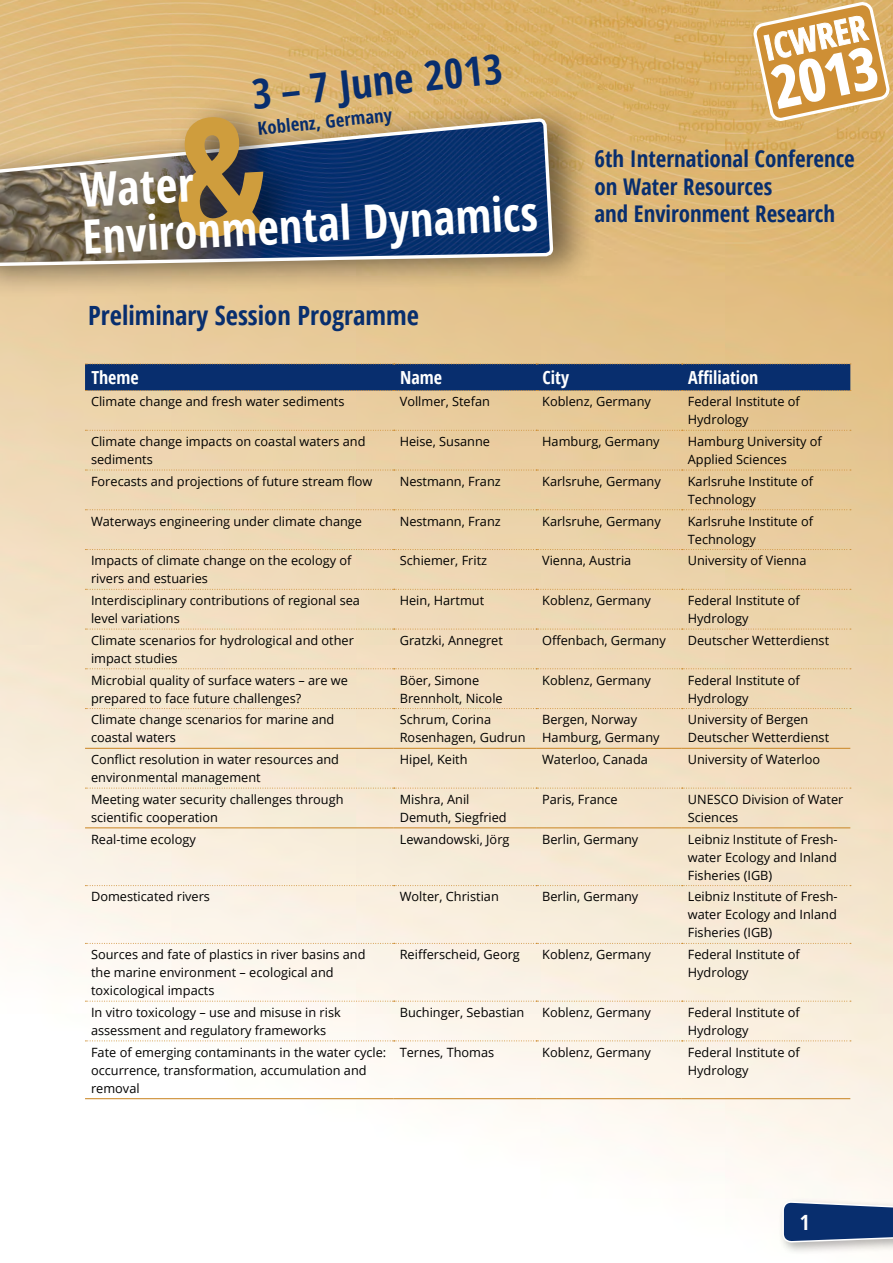
<style>
.page{position:relative;width:893px;height:1263px;background:#fff}
.page>*{position:absolute;margin:0;border:0;box-sizing:border-box;transform-origin:0 0}
.t1{font:700 condensed 47.25px "Open Sans";color:#fff}
.t2{font:700 condensed 40.5px "Open Sans";color:#082e6e}
.t3{font:700 condensed 26.55px "Open Sans";color:#082e6e}
.t4{font:700 condensed 22.95px/27.6px "Open Sans";color:#082e6e}
.t5{font:700 condensed 21px "Open Sans";color:#fff}
.t6{font:700 condensed 18px "Open Sans";color:#fff}
.t7{font:700 condensed 18px "Open Sans";color:#082e6e}
.t8{font:12.75px/18px "Open Sans";color:#000}
</style>
<div class="page">
<img style="left:0;top:0;width:893px;height:1198px">
<div style="left:778px;top:1197px;width:115px;height:59px;background:#000;opacity:.3"></div>
<svg style="left:782px;top:1202px;width:111px;height:41px;background:#315084"></svg>
<div style="left:0;top:96px;width:597px;height:203px;background:#000;opacity:.5"></div>
<svg style="left:0;top:120px;width:552px;height:247px;background:#9a9282"></svg>
<div style="left:168px;top:94px;width:141px;height:176px;background:#000;opacity:.5"></div>
<svg style="left:750px;top:0;width:141px;height:124px"></svg>
<svg style="left:85px;top:708px;width:766px;height:1px"></svg>
<hr style="left:85px;top:1098px;width:309px;height:1px;background:#ce8f35">
<hr style="left:394px;top:1098px;width:142px;height:1px;background:#ce8f35">
<hr style="left:536px;top:1098px;width:146px;height:1px;background:#ce8f35">
<hr style="left:682px;top:1098px;width:168px;height:1px;background:#ce8f35">
<div style="left:85px;top:364px;width:766px;height:27px;background:#082e6e"></div>
<svg style="left:85px;top:430px;width:766px;height:1px"></svg>
<svg style="left:85px;top:470px;width:766px;height:1px"></svg>
<svg style="left:85px;top:509px;width:766px;height:1px"></svg>
<svg style="left:85px;top:549px;width:766px;height:1px"></svg>
<svg style="left:85px;top:589px;width:766px;height:1px"></svg>
<svg style="left:85px;top:629px;width:766px;height:1px"></svg>
<svg style="left:85px;top:668px;width:766px;height:1px"></svg>
<svg style="left:85px;top:788px;width:766px;height:1px"></svg>
<svg style="left:85px;top:885px;width:766px;height:1px"></svg>
<svg style="left:85px;top:943px;width:766px;height:1px"></svg>
<svg style="left:85px;top:1001px;width:766px;height:1px"></svg>
<svg style="left:85px;top:1040px;width:766px;height:1px"></svg>
<hr style="left:85px;top:748px;width:309px;height:1px;background:#ce8f35">
<hr style="left:394px;top:748px;width:142px;height:1px;background:#ce8f35">
<hr style="left:536px;top:748px;width:146px;height:1px;background:#ce8f35">
<hr style="left:682px;top:748px;width:168px;height:1px;background:#ce8f35">
<hr style="left:85px;top:827px;width:309px;height:1px;background:#ce8f35">
<hr style="left:394px;top:827px;width:142px;height:1px;background:#ce8f35">
<hr style="left:536px;top:827px;width:146px;height:1px;background:#ce8f35">
<hr style="left:682px;top:827px;width:168px;height:1px;background:#ce8f35">
<svg style="left:174px;top:115px;width:95px;height:124px;background:#555251"></svg>
<h2 class="t2" style="left:249px;top:66px;width:253px;rotate:-6deg">3 – 7 June 2013</h2>
<h3 class="t7" style="left:257px;top:116px;width:136px;rotate:-6deg">Koblenz, Germany</h3>
<h1 class="t1" style="left:78px;top:157px;width:115px;rotate:-3deg">Water</h1>
<h1 class="t1" style="left:81px;top:204px;width:457px;rotate:-3deg">Environmental Dynamics</h1>
<h3 class="t3" style="left:88px;top:297px;width:332px">Preliminary Session Programme</h3>
<h3 class="t4" style="left:594px;top:144px;width:262px">6th International Conference on Water Resources<br>and Environment Research</h3>
<h3 class="t6" style="left:91px;top:365px;width:49px">Theme</h3>
<h3 class="t6" style="left:400px;top:365px;width:43px">Name</h3>
<h3 class="t6" style="left:542px;top:365px;width:28px">City</h3>
<h3 class="t6" style="left:688px;top:365px;width:72px">Affiliation</h3>
<p class="t8" style="left:91px;top:392px;width:255px">Climate change and fresh water sediments</p>
<p class="t8" style="left:400px;top:392px;width:92px">Vollmer, Stefan</p>
<p class="t8" style="left:542px;top:392px;width:110px">Koblenz, Germany</p>
<p class="t8" style="left:688px;top:392px;width:114px">Federal Institute of<br>Hydrology</p>
<p class="t8" style="left:91px;top:432px;width:276px">Climate change impacts on coastal waters and sediments</p>
<p class="t8" style="left:400px;top:432px;width:92px">Heise, Susanne</p>
<p class="t8" style="left:542px;top:432px;width:119px">Hamburg, Germany</p>
<p class="t8" style="left:688px;top:432px;width:136px">Hamburg University of<br>Applied Sciences</p>
<p class="t8" style="left:91px;top:472px;width:283px">Forecasts and projections of future stream flow</p>
<p class="t8" style="left:400px;top:472px;width:103px">Nestmann, Franz</p>
<p class="t8" style="left:542px;top:472px;width:120px">Karlsruhe, Germany</p>
<p class="t8" style="left:688px;top:472px;width:127px">Karlsruhe Institute of<br>Technology</p>
<p class="t8" style="left:91px;top:512px;width:273px">Waterways engineering under climate change</p>
<p class="t8" style="left:400px;top:512px;width:103px">Nestmann, Franz</p>
<p class="t8" style="left:542px;top:512px;width:120px">Karlsruhe, Germany</p>
<p class="t8" style="left:688px;top:512px;width:127px">Karlsruhe Institute of<br>Technology</p>
<p class="t8" style="left:91px;top:551px;width:262px">Impacts of climate change on the ecology of rivers and estuaries</p>
<p class="t8" style="left:400px;top:551px;width:89px">Schiemer, Fritz</p>
<p class="t8" style="left:542px;top:551px;width:91px">Vienna, Austria</p>
<p class="t8" style="left:688px;top:551px;width:120px">University of Vienna</p>
<p class="t8" style="left:91px;top:591px;width:270px">Interdisciplinary contributions of regional sea level variations</p>
<p class="t8" style="left:400px;top:591px;width:86px">Hein, Hartmut</p>
<p class="t8" style="left:542px;top:591px;width:110px">Koblenz, Germany</p>
<p class="t8" style="left:688px;top:591px;width:114px">Federal Institute of<br>Hydrology</p>
<p class="t8" style="left:91px;top:631px;width:264px">Climate scenarios for hydrological and other impact studies</p>
<p class="t8" style="left:400px;top:631px;width:105px">Gratzki, Annegret</p>
<p class="t8" style="left:542px;top:631px;width:125px">Offenbach, Germany</p>
<p class="t8" style="left:688px;top:631px;width:143px">Deutscher Wetterdienst</p>
<p class="t8" style="left:91px;top:671px;width:258px">Microbial quality of surface waters – are we prepared to face future challenges?</p>
<p class="t8" style="left:400px;top:671px;width:104px">Böer, Simone<br>Brennholt, Nicole</p>
<p class="t8" style="left:542px;top:671px;width:110px">Koblenz, Germany</p>
<p class="t8" style="left:688px;top:671px;width:114px">Federal Institute of<br>Hydrology</p>
<p class="t8" style="left:91px;top:710px;width:245px">Climate change scenarios for marine and coastal waters</p>
<p class="t8" style="left:400px;top:710px;width:127px">Schrum, Corina<br>Rosenhagen, Gudrun</p>
<p class="t8" style="left:542px;top:710px;width:119px">Bergen, Norway<br>Hamburg, Germany</p>
<p class="t8" style="left:688px;top:710px;width:143px">University of Bergen<br>Deutscher Wetterdienst</p>
<p class="t8" style="left:91px;top:750px;width:250px">Conflict resolution in water resources and environmental management</p>
<p class="t8" style="left:400px;top:750px;width:69px">Hipel, Keith</p>
<p class="t8" style="left:542px;top:750px;width:107px">Waterloo, Canada</p>
<p class="t8" style="left:688px;top:750px;width:134px">University of Waterloo</p>
<p class="t8" style="left:91px;top:790px;width:254px">Meeting water security challenges through scientific cooperation</p>
<p class="t8" style="left:400px;top:790px;width:108px">Mishra, Anil<br>Demuth, Siegfried</p>
<p class="t8" style="left:542px;top:790px;width:77px">Paris, France</p>
<p class="t8" style="left:688px;top:790px;width:157px">UNESCO Division of Water<br>Sciences</p>
<p class="t8" style="left:91px;top:830px;width:106px">Real-time ecology</p>
<p class="t8" style="left:400px;top:830px;width:111px">Lewandowski, Jörg</p>
<p class="t8" style="left:542px;top:830px;width:98px">Berlin, Germany</p>
<p class="t8" style="left:688px;top:830px;width:151px;text-align:justify">Leibniz Institute of Fresh&shy;water Ecology and Inland Fisheries (IGB)</p>
<p class="t8" style="left:91px;top:887px;width:121px">Domesticated rivers</p>
<p class="t8" style="left:400px;top:887px;width:101px">Wolter, Christian</p>
<p class="t8" style="left:542px;top:887px;width:98px">Berlin, Germany</p>
<p class="t8" style="left:688px;top:887px;width:151px;text-align:justify">Leibniz Institute of Fresh&shy;water Ecology and Inland Fisheries (IGB)</p>
<p class="t8" style="left:91px;top:945px;width:276px">Sources and fate of plastics in river basins and the marine environment – ecological and toxicological impacts</p>
<p class="t8" style="left:400px;top:945px;width:122px">Reifferscheid, Georg</p>
<p class="t8" style="left:542px;top:945px;width:110px">Koblenz, Germany</p>
<p class="t8" style="left:688px;top:945px;width:114px">Federal Institute of<br>Hydrology</p>
<p class="t8" style="left:91px;top:1003px;width:251px">In vitro toxicology – use and misuse in risk assessment and regulatory frameworks</p>
<p class="t8" style="left:400px;top:1003px;width:126px">Buchinger, Sebastian</p>
<p class="t8" style="left:542px;top:1003px;width:110px">Koblenz, Germany</p>
<p class="t8" style="left:688px;top:1003px;width:114px">Federal Institute of<br>Hydrology</p>
<p class="t8" style="left:91px;top:1043px;width:297px">Fate of emerging contaminants in the water cycle: occurrence, transformation, accumulation and removal</p>
<p class="t8" style="left:400px;top:1043px;width:96px">Ternes, Thomas</p>
<p class="t8" style="left:542px;top:1043px;width:110px">Koblenz, Germany</p>
<p class="t8" style="left:688px;top:1043px;width:114px">Federal Institute of<br>Hydrology</p>
<h3 class="t5" style="left:800px;top:1208px;width:11px">1</h3>
</div>
